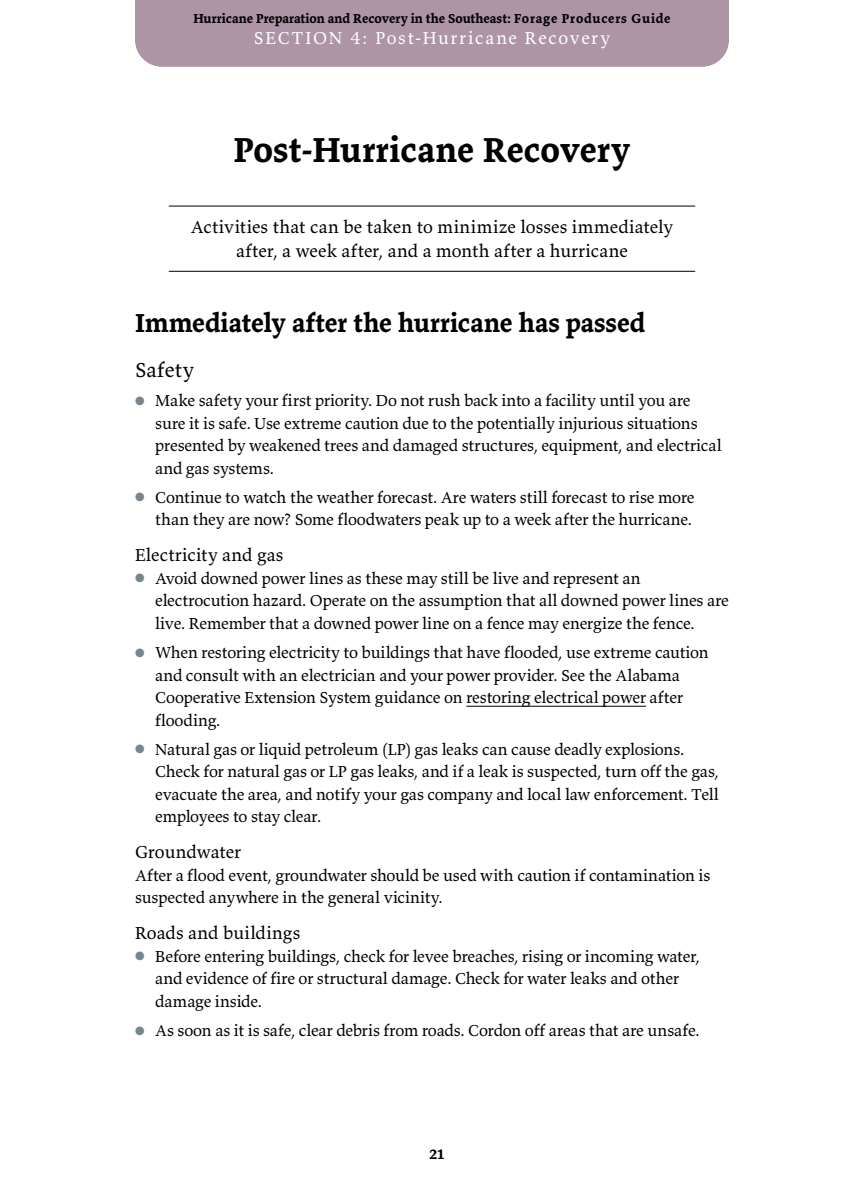
<style>
.page{position:relative;width:864px;height:1188px;background:#fff}
.page>*{position:absolute;margin:0;border:0;box-sizing:border-box;transform-origin:0 0}
.t1{font:700 36px "Valkyrie T3";letter-spacing:.005em;color:#000}
.t2{font:700 27px "Valkyrie T3";color:#000}
.t3{font:21px "Valkyrie T3";letter-spacing:.01em;color:#000}
.t4{font:18px/24px "Valkyrie T3";letter-spacing:.005em;color:#000;text-align:center}
.t5{font:18px "Valkyrie T3";letter-spacing:.095em;color:#fff}
.t6{font:16.5px/22.5px "Valkyrie T3";letter-spacing:-.01em;color:#000}
.t7{font:700 15px "Valkyrie T3";color:#000}
.t8{font:700 13.5px "Valkyrie T3";letter-spacing:.01em;color:#000}
.s1{color:#79858d}
</style>
<div class="page">
<div style="left:135px;top:0;width:594px;height:67px;background:#ad95a6"></div>
<hr style="left:169px;top:206px;width:526px;height:1px;background:#000">
<hr style="left:169px;top:271px;width:526px;height:1px;background:#000">
<hr style="left:466px;top:706px;width:180px;height:1px;background:#000">
<p class="t8" style="left:193px;top:10px;width:479px">Hurricane Preparation and Recovery in the Southeast: Forage Producers Guide</p>
<p class="t5" style="left:254px;top:27px;width:358px">SECTION 4: Post-Hurricane Recovery</p>
<h1 class="t1" style="left:234px;top:127px;width:398px">Post-Hurricane Recovery</h1>
<p class="t4" style="left:191px;top:215px;width:484px">Activities that can be taken to minimize losses immediately after, a week after, and a month after a hurricane</p>
<h2 class="t2" style="left:135px;top:306px;width:512px">Immediately after the hurricane has passed</h2>
<p class="t3" style="left:135px;top:356px;width:61px">Safety</p>
<p class="t6" style="left:155px;top:389px;width:568px;text-indent:-20px"><span class="s1">●</span> Make safety your first priority. Do not rush back into a facility until you are sure it is safe. Use extreme caution due to the potentially injurious situations presented by weakened trees and damaged structures, equipment, and electrical and gas systems.</p>
<p class="t6" style="left:135px;top:486px;width:561px;text-align:right"><span class="s1">●</span> Continue to watch the weather forecast. Are waters still forecast to rise more than they are now? Some floodwaters peak up to a week after the hurricane.</p>
<p class="t4" style="left:135px;top:543px;width:150px">Electricity and gas</p>
<p class="t6" style="left:155px;top:567px;width:575px;text-indent:-20px"><span class="s1">●</span> Avoid downed power lines as these may still be live and represent an electrocution hazard. Operate on the assumption that all downed power lines are live. Remember that a downed power line on a fence may energize the fence.</p>
<p class="t6" style="left:155px;top:641px;width:555px;text-indent:-20px"><span class="s1">●</span> When restoring electricity to buildings that have flooded, use extreme caution and consult with an electrician and your power provider. See the Alabama Cooperative Extension System guidance on restoring electrical power after flooding.</p>
<p class="t6" style="left:155px;top:738px;width:565px;text-indent:-20px"><span class="s1">●</span> Natural gas or liquid petroleum (LP) gas leaks can cause deadly explosions.<br>Check for natural gas or LP gas leaks, and if a leak is suspected, turn off the gas, evacuate the area, and notify your gas company and local law enforcement. Tell employees to stay clear.</p>
<p class="t4" style="left:135px;top:840px;width:107px">Groundwater</p>
<p class="t6" style="left:135px;top:864px;width:577px">After a flood event, groundwater should be used with caution if contamination is suspected anywhere in the general vicinity.</p>
<p class="t4" style="left:135px;top:921px;width:167px">Roads and buildings</p>
<p class="t6" style="left:155px;top:945px;width:546px;text-indent:-20px"><span class="s1">●</span> Before entering buildings, check for levee breaches, rising or incoming water, and evidence of fire or structural damage. Check for water leaks and other damage inside.</p>
<p class="t6" style="left:135px;top:1019px;width:566px"><span class="s1">●</span> As soon as it is safe, clear debris from roads. Cordon off areas that are unsafe.</p>
<p class="t7" style="left:429px;top:1144px;width:16px">21</p>
</div>
